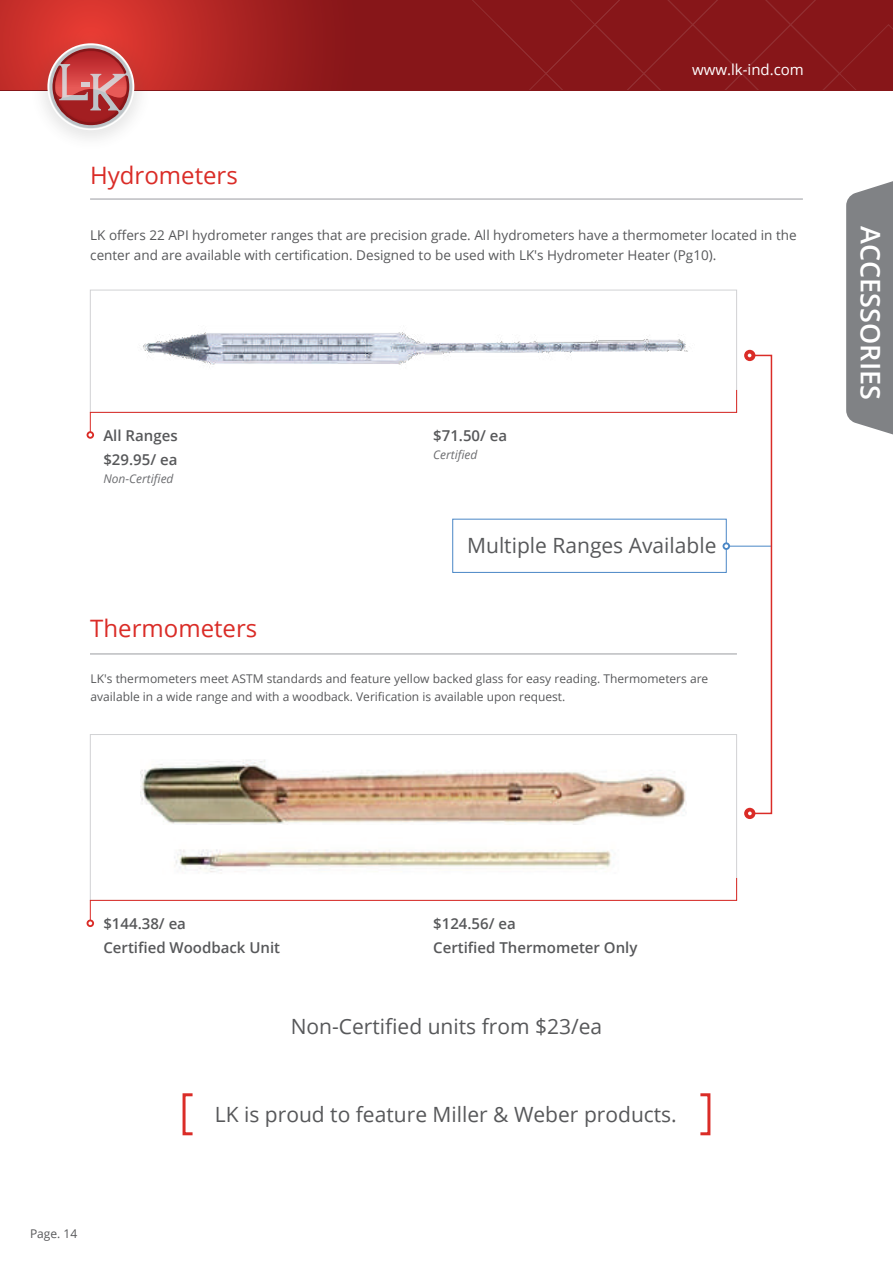
<style>
.page{position:relative;width:893px;height:1263px;background:#fff}
.page>*{position:absolute;margin:0;border:0;box-sizing:border-box;transform-origin:0 0}
.t1{font:600 27px "Open Sans";color:#fff}
.t2{font:24px "Open Sans";color:#da2c27}
.t3{font:21px "Open Sans";color:#57585a}
.t4{font:600 15px/24px "Open Sans";color:#57585a}
.t5{font:15px "Open Sans";color:#fff}
.t6{font:13.5px/19.5px "Open Sans";color:#57585a}
.t7{font:12px/18px "Open Sans";color:#57585a}
.t8{font:italic 12px "Open Sans";color:#6c6d70}
</style>
<div class="page">
<div style="left:0;top:0;width:893px;height:90px;background:#871619"></div>
<svg style="left:472px;top:0;width:421px;height:90px"></svg>
<svg style="left:0;top:0;width:361px;height:128px"></svg>
<svg style="left:55px;top:51px;width:72px;height:47px;background:#c95f60"></svg>
<svg style="left:846px;top:181px;width:47px;height:254px;background:#888a8d"></svg>
<hr style="left:90px;top:198px;width:713px;height:2px;background:#bcbdc0">
<hr style="left:90px;top:653px;width:647px;height:2px;background:#bcbdc0">
<hr style="left:726px;top:546px;width:45px;height:1px;background:#4a87c6">
<div style="left:452px;top:519px;width:275px;height:54px;background:#fff;border:1px solid #4a87c6"></div>
<div style="left:90px;top:290px;width:647px;height:123px;background:#fff;border:1px solid #d1d2d4"></div>
<div style="left:90px;top:734px;width:647px;height:167px;background:#fff;border:1px solid #d1d2d4"></div>
<img style="left:143px;top:332px;width:545px;height:33px">
<img style="left:174px;top:849px;width:437px;height:25px">
<img style="left:141px;top:760px;width:546px;height:64px">
<svg style="left:87px;top:389px;width:650px;height:50px"></svg>
<svg style="left:87px;top:877px;width:650px;height:50px"></svg>
<div style="left:749px;top:355px;width:23px;height:459px;border:2px solid #da2c27"></div>
<div style="left:744px;top:350px;width:11px;height:11px;background:#da2c27;border-radius:50%"></div>
<div style="left:744px;top:808px;width:11px;height:11px;background:#da2c27;border-radius:50%"></div>
<svg style="left:747px;top:353px;width:5px;height:5px"></svg>
<svg style="left:748px;top:811px;width:4px;height:5px"></svg>
<svg style="left:722px;top:542px;width:8px;height:8px"></svg>
<div style="left:183px;top:1093px;width:11px;height:42px;border:3px solid #da2c27"></div>
<div style="left:699px;top:1093px;width:11px;height:42px;border:3px solid #da2c27"></div>
<h2 class="t2" style="left:90px;top:159px;width:149px">Hydrometers</h2>
<p class="t5" style="left:692px;top:59px;width:113px">www.lk-ind.com</p>
<p class="t6" style="left:90px;top:225px;width:708px">LK offers 22 API hydrometer ranges that are precision grade. All hydrometers have a thermometer located in the center and are available with certification. Designed to be used with LK's Hydrometer Heater (Pg10).</p>
<p class="t4" style="left:103px;top:423px;width:76px">All Ranges $29.95/ ea</p>
<p class="t8" style="left:103px;top:470px;width:72px">Non-Certified</p>
<p class="t4" style="left:433px;top:423px;width:76px">$71.50/ ea</p>
<p class="t8" style="left:433px;top:446px;width:46px">Certified</p>
<h3 class="t3" style="left:467px;top:531px;width:251px">Multiple Ranges Available</h3>
<h2 class="t2" style="left:90px;top:612px;width:169px">Thermometers</h2>
<p class="t7" style="left:91px;top:670px;width:619px">LK's thermometers meet ASTM standards and feature yellow backed glass for easy reading. Thermometers are available in a wide range and with a woodback. Verification is available upon request.</p>
<h1 class="t1" style="left:889px;top:226px;width:175px;rotate:90deg">ACCESSORIES</h1>
<p class="t4" style="left:103px;top:911px;width:178px">$144.38/ ea<br>Certified Woodback Unit</p>
<p class="t4" style="left:433px;top:911px;width:206px">$124.56/ ea<br>Certified Thermometer Only</p>
<h3 class="t3" style="left:291px;top:1012px;width:313px">Non-Certified units from $23/ea</h3>
<h3 class="t3" style="left:215px;top:1100px;width:463px">LK is proud to feature Miller &amp; Weber products.</h3>
<p class="t7" style="left:30px;top:1224px;width:49px">Page. 14</p>
</div>
